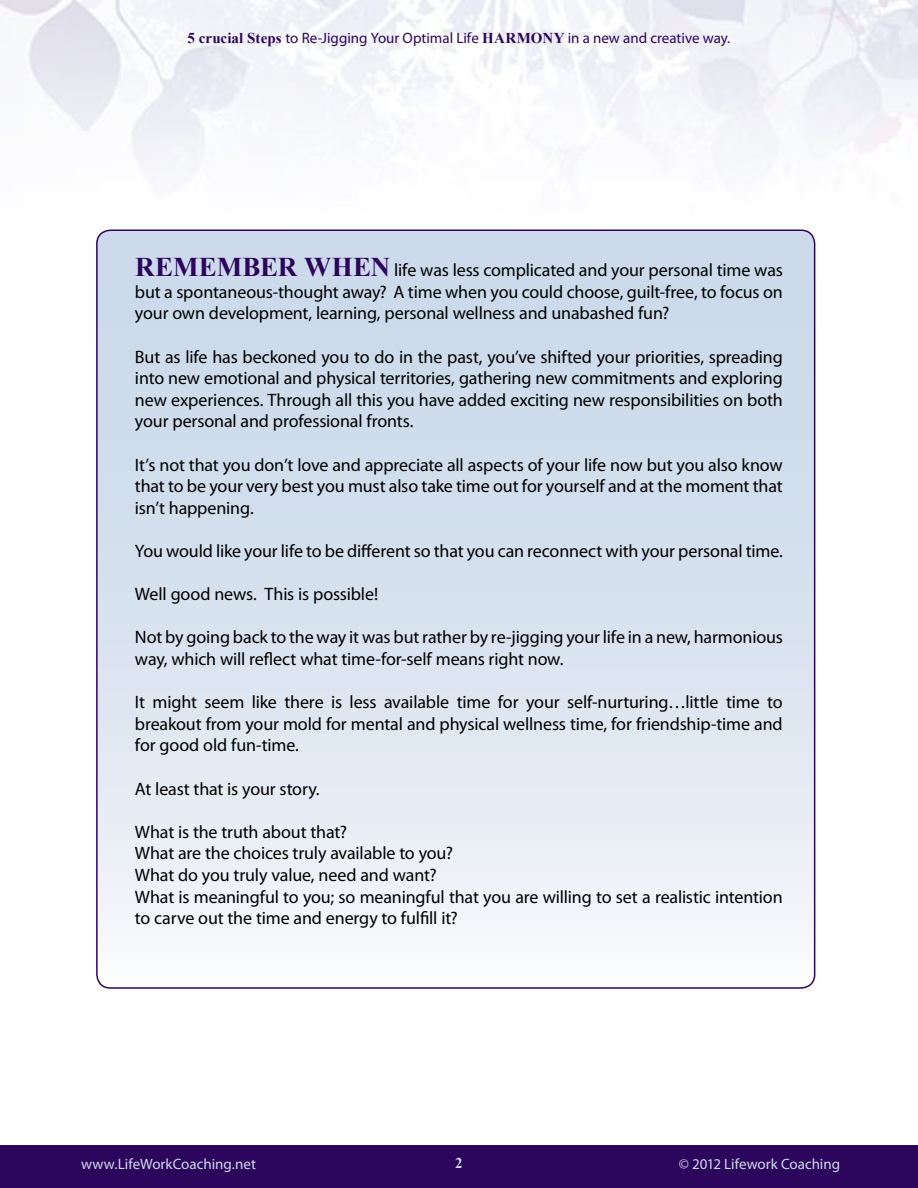
<style>
.page{position:relative;width:918px;height:1188px;background:#fff}
.page>*{position:absolute;margin:0;border:0;box-sizing:border-box;transform-origin:0 0}
.t1{font:18px/21.6px "Myriad Pro";letter-spacing:-.01em;color:#000;text-align:justify}
.t2{font:15px "Myriad Pro";color:#2c055c}
.t3{font:15px "Myriad Pro";color:#ccdaeb}
.t4{font:700 15px "Times New Roman";color:#ccdaeb}
.s1{font-family:"Times New Roman";font-weight:700}
.s2{font-family:"Times New Roman";font-weight:700;font-size:27px;color:#2c055c}
</style>
<div class="page">
<div style="left:0;top:1145px;width:918px;height:43px;background:#2c055c"></div>
<svg style="left:97px;top:230px;width:718px;height:757px;background:#dae4f0"></svg>
<p class="t2" style="left:188px;top:29px;width:544px"><span class="s1">5 CRUCIAL STEPS</span> to Re-Jigging Your Optimal Life <span class="s1">HARMONY</span> in a new and creative way.</p>
<p class="t1" style="left:135px;top:259px;width:649px"><span class="s2">REMEMBER WHEN</span> life was less complicated and your personal time was but a spontaneous-thought away? A time when you could choose, guilt-free, to focus on your own development, learning, personal wellness and unabashed fun?</p>
<p class="t1" style="left:135px;top:345px;width:649px">But as life has beckoned you to do in the past, you’ve shifted your priorities, spreading into new emotional and physical territories, gathering new commitments and exploring new experiences. Through all this you have added exciting new responsibilities on both your personal and professional fronts.</p>
<p class="t1" style="left:135px;top:453px;width:649px">It’s not that you don’t love and appreciate all aspects of your life now but you also know that to be your very best you must also take time out for yourself and at the moment that isn’t happening.</p>
<p class="t1" style="left:135px;top:540px;width:649px">You would like your life to be different so that you can reconnect with your personal time.</p>
<p class="t1" style="left:135px;top:583px;width:245px">Well good news. This is possible!</p>
<p class="t1" style="left:135px;top:626px;width:650px">Not by going back to the way it was but rather by re-jigging your life in a new, harmonious way, which will reflect what time-for-self means right now.</p>
<p class="t1" style="left:135px;top:691px;width:649px">It might seem like there is less available time for your self-nurturing…little time to breakout from your mold for mental and physical wellness time, for friendship-time and for good old fun-time.</p>
<p class="t1" style="left:135px;top:777px;width:186px">At least that is your story.</p>
<p class="t1" style="left:135px;top:821px;width:649px;text-align:left">What is the truth about that?<br>What are the choices truly available to you?<br>What do you truly value, need and want?<br>What is meaningful to you; so meaningful that you are willing to set a realistic intention to carve out the time and energy to fulfill it?</p>
<p class="t3" style="left:81px;top:1155px;width:177px">www.LifeWorkCoaching.net</p>
<p class="t4" style="left:455px;top:1152px;width:9px">2</p>
<p class="t3" style="left:679px;top:1155px;width:163px">© 2012 Lifework Coaching</p>
</div>
